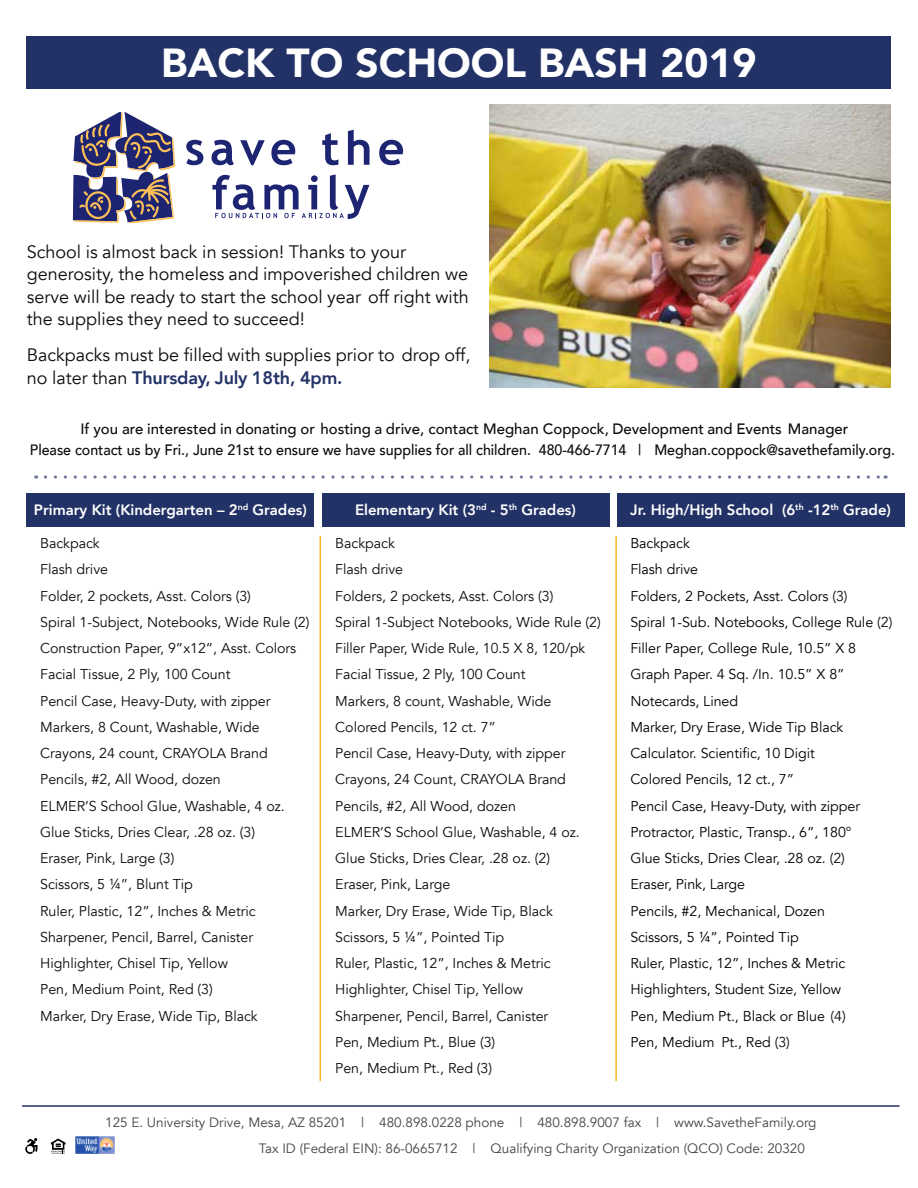
<style>
.page{position:relative;width:918px;height:1188px;background:#fff}
.page>*{position:absolute;margin:0;border:0;box-sizing:border-box;transform-origin:0 0}
.t1{font:900 40.5px "Avenir";color:#fff}
.t2{font:18px/22.5px "Avenir";color:#0c0c0c}
.t3{font:500 15px/21px "Avenir";color:#0c0c0c;text-align:center}
.t4{font:800 15px "Avenir";letter-spacing:-.005em;color:#fff}
.t5{font:14.25px/26.2px "Avenir";letter-spacing:-.005em;color:#0c0c0c}
.t6{font:14.25px/26.2px "Avenir";letter-spacing:-.005em;color:#000}
.t7{font:13.5px/26.2px "Avenir";color:#434345}
.s1{font-weight:800;color:#223266}
.s2{color:#000}
.s3{color:#0c0c0c}
</style>
<div class="page">
<svg style="left:186px;top:140px;width:17px;height:25px"></svg>
<svg style="left:212px;top:140px;width:22px;height:25px"></svg>
<svg style="left:240px;top:140px;width:25px;height:25px"></svg>
<svg style="left:271px;top:140px;width:24px;height:25px"></svg>
<svg style="left:322px;top:133px;width:16px;height:32px"></svg>
<svg style="left:348px;top:130px;width:22px;height:35px"></svg>
<svg style="left:379px;top:140px;width:24px;height:25px"></svg>
<svg style="left:212px;top:174px;width:157px;height:45px"></svg>
<svg style="left:73px;top:113px;width:102px;height:109px"></svg>
<svg style="left:51px;top:1139px;width:15px;height:15px"></svg>
<img style="left:75px;top:1137px;width:39px;height:17px">
<svg style="left:25px;top:1138px;width:13px;height:16px"></svg>
<hr style="left:22px;top:1105px;width:878px;height:2px;background:#223266">
<div style="left:27px;top:36px;width:864px;height:53px;background:#223266"></div>
<svg style="left:45px;top:475px;width:841px;height:4px"></svg>
<div style="left:27px;top:493px;width:287px;height:34px;background:#223266"></div>
<div style="left:322px;top:493px;width:287px;height:34px;background:#223266"></div>
<div style="left:617px;top:493px;width:287px;height:34px;background:#223266"></div>
<img style="left:489px;top:105px;width:402px;height:283px">
<hr style="left:320px;top:536px;width:1px;height:545px;background:#fcb420">
<hr style="left:615px;top:536px;width:2px;height:545px;background:#fcb420">
<h1 class="t1" style="left:161px;top:28px;width:597px">BACK TO SCHOOL BASH 2019</h1>
<p class="t2" style="left:27px;top:241px;width:443px">School is almost back in session! Thanks to your generosity, the homeless and impoverished children we serve will be ready to start the school year off right with the supplies they need to succeed!</p>
<p class="t2" style="left:27px;top:344px;width:445px">Backpacks must be filled with supplies prior to drop off, no later than <span class="s1">Thursday, July 18th, 4pm.</span></p>
<p class="t3" style="left:30px;top:417px;width:867px">If you are interested in donating or hosting a drive, contact Meghan Coppock, Development and Events Manager<br>Please contact us by Fri., June 21st to ensure we have supplies for all children. 480-466-7714 | Meghan.coppock@savethefamily.org<span class="s2">.</span></p>
<p class="t4" style="left:34px;top:498px;width:275px">Primary Kit (Kindergarten – 2<sup>nd</sup> Grades)</p>
<p class="t5" style="left:40px;top:530px;width:271px">Backpack<br>Flash drive<br>Folder, 2 pockets, Asst. Colors (3)<br>Spiral 1-Subject, Notebooks, Wide Rule (2)<br>Construction Paper, 9”x12”, Asst. Colors<br>Facial Tissue, 2 Ply, 100 Count<br>Pencil Case, Heavy-Duty, with zipper<br>Markers, 8 Count, Washable, Wide<br>Crayons, 24 count, CRAYOLA Brand<br>Pencils, #2, All Wood, dozen<br>ELMER’S School Glue, Washable, 4 oz.<br>Glue Sticks, Dries Clear, .28 oz. (3)<br>Eraser, Pink, Large (3)<br>Scissors, 5 ¼”, Blunt Tip<br>Ruler, Plastic, 12”, Inches &amp; Metric<br>Sharpener, Pencil, Barrel, Canister<br>Highlighter, Chisel Tip, Yellow<br>Pen, Medium Point, Red (3)<br>Marker, Dry Erase, Wide Tip, Black</p>
<p class="t4" style="left:355px;top:498px;width:222px">Elementary Kit (3<sup>nd</sup> - 5<sup>th</sup> Grades)</p>
<p class="t5" style="left:335px;top:530px;width:267px">Backpack<br>Flash drive<br>Folders, 2 pockets, Asst. Colors (3)<br>Spiral 1-Subject Notebooks, Wide Rule (2)<br>Filler Paper, Wide Rule, 10.5 X 8, 120/pk<br>Facial Tissue, 2 Ply, 100 Count<br>Markers, 8 count, Washable, Wide<br>Colored Pencils, 12 ct. 7”<br>Pencil Case, Heavy-Duty, with zipper<br>Crayons, 24 Count, CRAYOLA Brand<br>Pencils, #2, All Wood, dozen<br>ELMER’S School Glue, Washable, 4 oz.<br>Glue Sticks, Dries Clear, .28 oz. (2)<br>Eraser, Pink, Large<br>Marker, Dry Erase, Wide Tip, Black<br>Scissors, 5 ¼”, Pointed Tip<br>Ruler, Plastic, 12”, Inches &amp; Metric<br>Highlighter, Chisel Tip, Yellow<br>Sharpener, Pencil, Barrel, Canister<br>Pen, Medium Pt., Blue (3)<br>Pen, Medium Pt., Red (3)</p>
<p class="t4" style="left:630px;top:498px;width:262px">Jr. High/High School (6<sup>th</sup> -12<sup>th</sup> Grade)</p>
<p class="t6" style="left:630px;top:530px;width:264px">Backpack<br>Flash drive<br>Folders, 2 Pockets, Asst. Colors <span class="s3">(3)<br></span>Spiral 1-Sub. Notebooks, College Rule <span class="s3">(2)<br></span>Filler Paper, College Rule, 10.5” X 8<br>Graph Paper. 4 Sq. /In. 10.5” X 8”<br>Notecards, Lined<br>Marker, Dry Erase, Wide Tip Black<br>Calculator. Scientific, 10 Digit<br>Colored Pencils, 12 ct., 7”<br>Pencil Case, Heavy-Duty, with zipper<br>Protractor, Plastic, Transp., 6”, 180°<br>Glue Sticks, Dries Clear, .28 oz. <span class="s3">(2)<br></span>Eraser, Pink, Large<br>Pencils, #2, Mechanical, Dozen<br>Scissors, 5 ¼”, Pointed Tip<br>Ruler, Plastic, 12”, Inches &amp; Metric<br>Highlighters, Student Size, Yellow<br>Pen, Medium Pt., Black or Blue <span class="s3">(4)<br></span>Pen, Medium Pt., Red <span class="s3">(3)</span></p>
<p class="t7" style="left:259px;top:1109px;width:559px;text-indent:-154px">125 E. University Drive, Mesa, AZ 85201 | 480.898.0228 phone | 480.898.9007 fax | www.SavetheFamily.org<br>Tax ID (Federal EIN): 86-0665712 | Qualifying Charity Organization (QCO) Code: 20320</p>
</div>
